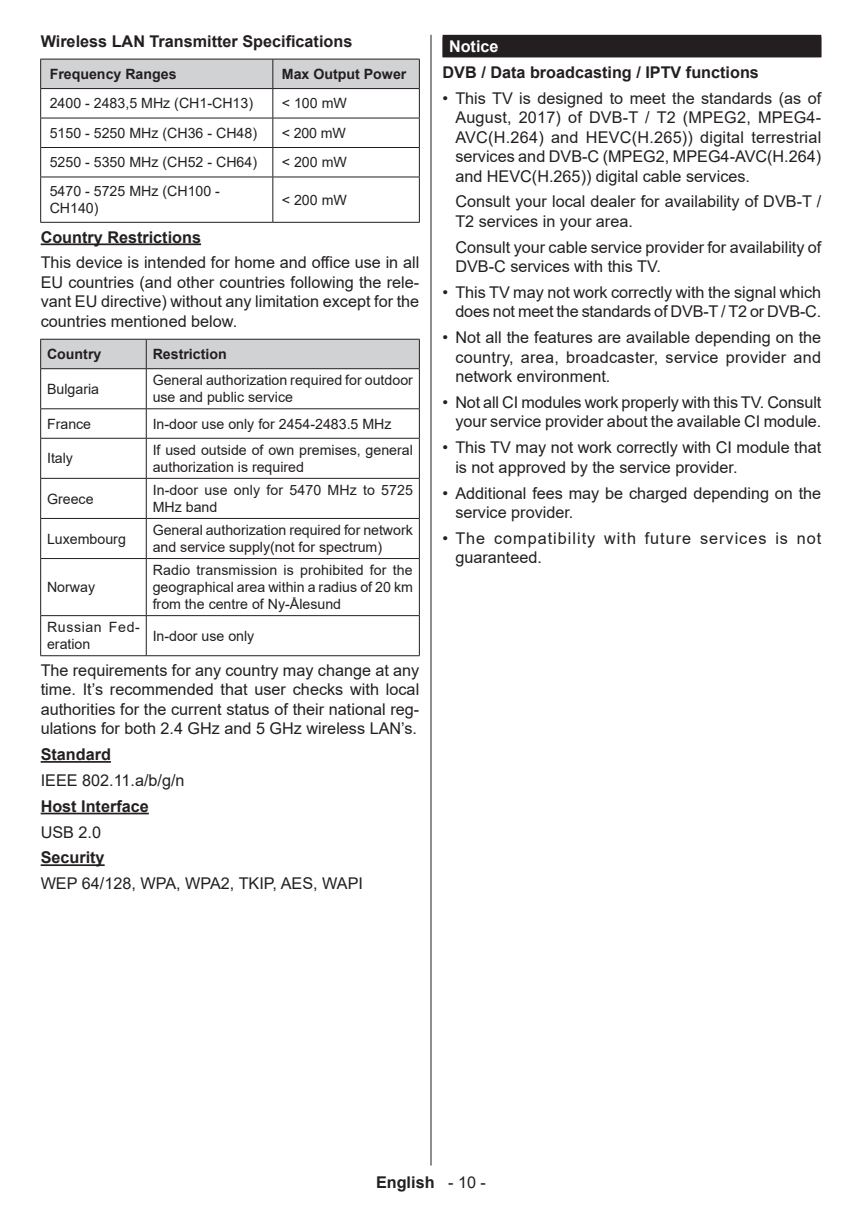
<style>
.page{position:relative;width:862px;height:1212px;background:#fff}
.page>*{position:absolute;margin:0;border:0;box-sizing:border-box;transform-origin:0 0}
.t1{font:16.2px/19.3px "Arial";color:#231f20;text-align:justify}
.t2{font:700 16.2px "Arial";color:#231f20}
.t3{font:16.2px/19.3px "Arial";letter-spacing:.06em;color:#231f20}
.t4{font:700 16.2px "Arial";color:#fff}
.t5{font:14.17px/17.1px "Arial";color:#231f20}
.t6{font:700 14.17px "Arial";color:#231f20}
.t7{font:14.17px/17.1px "Arial";letter-spacing:.04em;color:#231f20}
.s1{font-weight:400}
</style>
<div class="page">
<hr style="left:430px;top:35px;width:1px;height:1130px;background:#231f20">
<hr style="left:41px;top:243px;width:160px;height:2px;background:#231f20">
<hr style="left:41px;top:761px;width:70px;height:2px;background:#231f20">
<hr style="left:41px;top:813px;width:108px;height:1px;background:#231f20">
<hr style="left:41px;top:864px;width:64px;height:2px;background:#231f20">
<svg style="left:40px;top:59px;width:380px;height:118px"></svg>
<hr style="left:40px;top:177px;width:233px;height:1px;background:#231f20">
<hr style="left:40px;top:177px;width:1px;height:45px;background:#231f20">
<hr style="left:273px;top:177px;width:146px;height:1px;background:#231f20">
<hr style="left:272px;top:177px;width:1px;height:45px;background:#231f20">
<hr style="left:419px;top:177px;width:1px;height:45px;background:#231f20">
<hr style="left:40px;top:222px;width:233px;height:1px;background:#231f20">
<hr style="left:273px;top:222px;width:146px;height:1px;background:#231f20">
<hr style="left:40px;top:369px;width:1px;height:39px;background:#231f20">
<hr style="left:146px;top:369px;width:1px;height:39px;background:#231f20">
<hr style="left:419px;top:369px;width:1px;height:39px;background:#231f20">
<hr style="left:40px;top:408px;width:106px;height:1px;background:#231f20">
<svg style="left:40px;top:409px;width:1px;height:29px"></svg>
<hr style="left:146px;top:408px;width:273px;height:1px;background:#231f20">
<svg style="left:146px;top:409px;width:1px;height:29px"></svg>
<svg style="left:419px;top:409px;width:1px;height:29px"></svg>
<hr style="left:40px;top:438px;width:106px;height:1px;background:#231f20">
<hr style="left:40px;top:438px;width:1px;height:40px;background:#231f20">
<hr style="left:146px;top:438px;width:273px;height:1px;background:#231f20">
<hr style="left:146px;top:438px;width:1px;height:40px;background:#231f20">
<hr style="left:419px;top:438px;width:1px;height:40px;background:#231f20">
<hr style="left:40px;top:478px;width:106px;height:1px;background:#231f20">
<hr style="left:40px;top:479px;width:1px;height:39px;background:#231f20">
<hr style="left:146px;top:478px;width:273px;height:1px;background:#231f20">
<hr style="left:146px;top:479px;width:1px;height:39px;background:#231f20">
<hr style="left:419px;top:479px;width:1px;height:39px;background:#231f20">
<hr style="left:40px;top:518px;width:106px;height:1px;background:#231f20">
<hr style="left:40px;top:519px;width:1px;height:39px;background:#231f20">
<hr style="left:146px;top:518px;width:273px;height:1px;background:#231f20">
<hr style="left:146px;top:519px;width:1px;height:39px;background:#231f20">
<hr style="left:419px;top:519px;width:1px;height:39px;background:#231f20">
<hr style="left:40px;top:558px;width:106px;height:1px;background:#231f20">
<hr style="left:40px;top:559px;width:1px;height:56px;background:#231f20">
<hr style="left:146px;top:558px;width:273px;height:1px;background:#231f20">
<hr style="left:146px;top:559px;width:1px;height:56px;background:#231f20">
<hr style="left:419px;top:559px;width:1px;height:56px;background:#231f20">
<hr style="left:40px;top:615px;width:106px;height:1px;background:#231f20">
<hr style="left:40px;top:616px;width:1px;height:39px;background:#231f20">
<hr style="left:146px;top:615px;width:273px;height:1px;background:#231f20">
<hr style="left:146px;top:616px;width:1px;height:39px;background:#231f20">
<hr style="left:419px;top:616px;width:1px;height:39px;background:#231f20">
<hr style="left:40px;top:655px;width:106px;height:1px;background:#231f20">
<hr style="left:146px;top:655px;width:273px;height:1px;background:#231f20">
<div style="left:40px;top:339px;width:380px;height:30px;background:#d1d2d4"></div>
<hr style="left:40px;top:368px;width:106px;height:1px;background:#231f20">
<hr style="left:146px;top:368px;width:273px;height:1px;background:#231f20">
<div style="left:442px;top:35px;width:378px;height:22px;background:#231f20"></div>
<p class="t2" style="left:41px;top:30px;width:313px">Wireless LAN Transmitter Specifications</p>
<p class="t6" style="left:50px;top:64px;width:128px">Frequency Ranges</p>
<p class="t6" style="left:282px;top:64px;width:126px">Max Output Power</p>
<p class="t5" style="left:50px;top:95px;width:205px">2400 - 2483,5 MHz (CH1-CH13)</p>
<p class="t5" style="left:282px;top:95px;width:66px">&lt; 100 mW</p>
<p class="t5" style="left:50px;top:124px;width:209px">5150 - 5250 MHz (CH36 - CH48)</p>
<p class="t5" style="left:282px;top:124px;width:66px">&lt; 200 mW</p>
<p class="t5" style="left:50px;top:154px;width:209px">5250 - 5350 MHz (CH52 - CH64)</p>
<p class="t5" style="left:282px;top:154px;width:66px">&lt; 200 mW</p>
<p class="t5" style="left:50px;top:183px;width:172px">5470 - 5725 MHz (CH100 -<br>CH140)</p>
<p class="t5" style="left:282px;top:191px;width:66px">&lt; 200 mW</p>
<p class="t2" style="left:41px;top:225px;width:162px">Country Restrictions</p>
<p class="t1" style="left:41px;top:253px;width:380px">This device is intended for home and office use in all EU countries (and other countries following the rele&shy;vant EU directive) without any limitation except for the countries mentioned below.</p>
<p class="t6" style="left:47px;top:344px;width:56px">Country</p>
<p class="t6" style="left:152px;top:344px;width:76px">Restriction</p>
<p class="t5" style="left:47px;top:380px;width:53px">Bulgaria</p>
<p class="t5" style="left:152px;top:372px;width:261px">General authorization required for outdoor use and public service</p>
<p class="t5" style="left:47px;top:415px;width:46px">France</p>
<p class="t5" style="left:152px;top:415px;width:240px">In-door use only for 2454-2483.5 MHz</p>
<p class="t5" style="left:47px;top:450px;width:27px">Italy</p>
<p class="t5" style="left:152px;top:441px;width:262px">If used outside of own premises, general authorization is required</p>
<p class="t5" style="left:47px;top:490px;width:48px">Greece</p>
<p class="t5" style="left:152px;top:481px;width:262px">In-door use only for 5470 MHz to 5725<br>MHz band</p>
<p class="t5" style="left:47px;top:530px;width:80px">Luxembourg</p>
<p class="t5" style="left:152px;top:521px;width:261px">General authorization required for network and service supply(not for spectrum)</p>
<p class="t5" style="left:47px;top:579px;width:50px">Norway</p>
<p class="t5" style="left:152px;top:562px;width:261px;text-align:justify">Radio transmission is prohibited for the geographical area within a radius of 20 km from the centre of Ny-Ålesund</p>
<p class="t7" style="left:47px;top:619px;width:94px">Russian Fed&shy;eration</p>
<p class="t5" style="left:152px;top:627px;width:103px">In-door use only</p>
<p class="t1" style="left:41px;top:660px;width:380px">The requirements for any country may change at any time. It’s recommended that user checks with local authorities for the current status of their national reg&shy;ulations for both 2.4 GHz and 5 GHz wireless LAN’s.</p>
<p class="t2" style="left:41px;top:743px;width:72px">Standard</p>
<p class="t1" style="left:41px;top:770px;width:145px">IEEE 802.11.a/b/g/n</p>
<p class="t2" style="left:41px;top:795px;width:110px">Host Interface</p>
<p class="t1" style="left:41px;top:822px;width:62px">USB 2.0</p>
<p class="t2" style="left:41px;top:846px;width:65px">Security</p>
<p class="t1" style="left:41px;top:874px;width:324px">WEP 64/128, WPA, WPA2, TKIP, AES, WAPI</p>
<p class="t4" style="left:448px;top:35px;width:51px">Notice</p>
<p class="t2" style="left:442px;top:61px;width:317px">DVB / Data broadcasting / IPTV functions</p>
<p class="t1" style="left:455px;top:88px;width:367px;text-indent:-13px">• This TV is designed to meet the standards (as of August, 2017) of DVB-T / T2 (MPEG2, MPEG4- AVC(H.264) and HEVC(H.265)) digital terrestrial services and DVB-C (MPEG2, MPEG4-AVC(H.264) and HEVC(H.265)) digital cable services.</p>
<p class="t1" style="left:455px;top:192px;width:367px">Consult your local dealer for availability of DVB-T /<br>T2 services in your area.</p>
<p class="t1" style="left:455px;top:237px;width:367px">Consult your cable service provider for availability of<br>DVB-C services with this TV.</p>
<p class="t1" style="left:442px;top:283px;width:380px;text-align:right">• This TV may not work correctly with the signal which does not meet the standards of DVB-T / T2 or DVB-C.</p>
<p class="t1" style="left:455px;top:328px;width:367px;text-indent:-13px">• Not all the features are available depending on the country, area, broadcaster, service provider and network environment.</p>
<p class="t1" style="left:442px;top:392px;width:380px;text-align:right">• Not all CI modules work properly with this TV. Consult your service provider about the available CI module.</p>
<p class="t1" style="left:455px;top:438px;width:367px;text-indent:-13px">• This TV may not work correctly with CI module that is not approved by the service provider.</p>
<p class="t1" style="left:455px;top:483px;width:367px;text-indent:-13px">• Additional fees may be charged depending on the service provider.</p>
<p class="t3" style="left:455px;top:528px;width:367px;text-indent:-13px">• The compatibility with future services is not guaranteed.</p>
<p class="t2" style="left:376px;top:1171px;width:111px">English <span class="s1">- 10 -</span></p>
</div>
